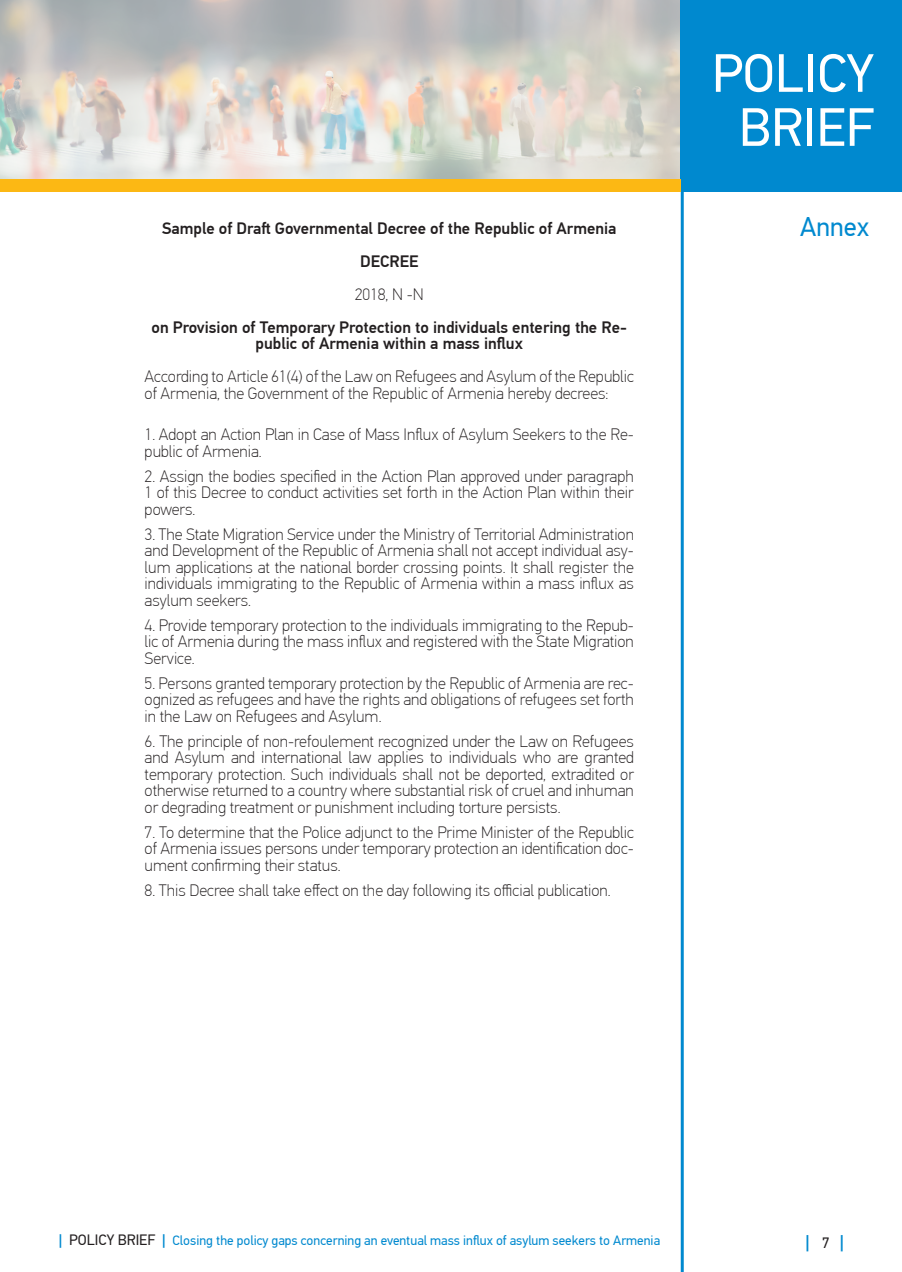
<style>
.page{position:relative;width:902px;height:1272px;background:#fff}
.page>*{position:absolute;margin:0;border:0;box-sizing:border-box;transform-origin:0 0}
.t1{font:54px/54px "PF Din Text Pro";color:#fff;text-align:center}
.Key_points_TEXT{font:27px "PF Din Text Pro";color:#0089cf}
.t2{font:500 18px "PF Din Text Pro";color:#0089cf}
.Text_1{font:100 16.5px/16.5px "PF Din Text Pro";color:#231f20;text-align:justify}
.Text_1-2{font:500 16.5px/16.5px "PF Din Text Pro";color:#231f20;text-align:center}
.t3{font:13.5px "PF Din Text Pro";color:#0089cf}
.s1{font-weight:500;font-size:15px}
.s2{font-size:15px;color:#231f20}
.s3{font-weight:400;font-size:15px;color:#231f20}
</style>
<div class="page">
<svg style="left:0;top:0;width:680px;height:179px;background:#d2cfc9"></svg>
<div style="left:680px;top:0;width:221px;height:191px;background:#0089cf"></div>
<hr style="left:680px;top:179px;width:3px;height:1092px;background:#0089cf">
<div style="left:0;top:179px;width:680px;height:12px;background:#fcb814"></div>
<p class="Text_1-2" style="left:162px;top:220px;width:456px">Sample of Draft Governmental Decree of the Republic of Armenia</p>
<p class="Text_1-2" style="left:360px;top:253px;width:60px">DECREE</p>
<p class="Text_1" style="left:355px;top:286px;width:70px">2018, N -N</p>
<p class="Text_1-2" style="left:151px;top:319px;width:477px">on Provision of Temporary Protection to individuals entering the Re&shy;public of Armenia within a mass influx</p>
<p class="Text_1" style="left:145px;top:368px;width:491px">According to Article 61(4) of the Law on Refugees and Asylum of the Republic of Armenia, the Government of the Republic of Armenia hereby decrees:</p>
<p class="Text_1" style="left:145px;top:426px;width:490px">1. Adopt an Action Plan in Case of Mass Influx of Asylum Seekers to the Re&shy;public of Armenia.</p>
<p class="Text_1" style="left:145px;top:468px;width:490px">2. Assign the bodies specified in the Action Plan approved under paragraph 1 of this Decree to conduct activities set forth in the Action Plan within their powers.</p>
<p class="Text_1" style="left:145px;top:526px;width:491px">3. The State Migration Service under the Ministry of Territorial Administration and Development of the Republic of Armenia shall not accept individual asy&shy;lum applications at the national border crossing points. It shall register the individuals immigrating to the Republic of Armenia within a mass influx as asylum seekers.</p>
<p class="Text_1" style="left:145px;top:617px;width:490px">4. Provide temporary protection to the individuals immigrating to the Repub&shy;lic of Armenia during the mass influx and registered with the State Migration Service.</p>
<p class="Text_1" style="left:145px;top:675px;width:490px">5. Persons granted temporary protection by the Republic of Armenia are rec&shy;ognized as refugees and have the rights and obligations of refugees set forth in the Law on Refugees and Asylum.</p>
<p class="Text_1" style="left:145px;top:733px;width:491px">6. The principle of non-refoulement recognized under the Law on Refugees and Asylum and international law applies to individuals who are granted temporary protection. Such individuals shall not be deported, extradited or otherwise returned to a country where substantial risk of cruel and inhuman or degrading treatment or punishment including torture persists.</p>
<p class="Text_1" style="left:145px;top:824px;width:490px">7. To determine that the Police adjunct to the Prime Minister of the Republic of Armenia issues persons under temporary protection an identification doc&shy;ument confirming their status.</p>
<p class="Text_1" style="left:145px;top:882px;width:467px">8. This Decree shall take effect on the day following its official publication.</p>
<h1 class="t1" style="left:711px;top:47px;width:164px">POLICY<br>BRIEF</h1>
<p class="Key_points_TEXT" style="left:800px;top:211px;width:70px">Annex</p>
<p class="t3" style="left:59px;top:1232px;width:603px"><span class="s1">|</span> <span class="s2">POLICY BRIEF</span> <span class="s1">|</span> Closing the policy gaps concerning an eventual mass influx of asylum seekers to Armenia</p>
<p class="t2" style="left:805px;top:1230px;width:40px">| <span class="s3">7</span> |</p>
</div>
